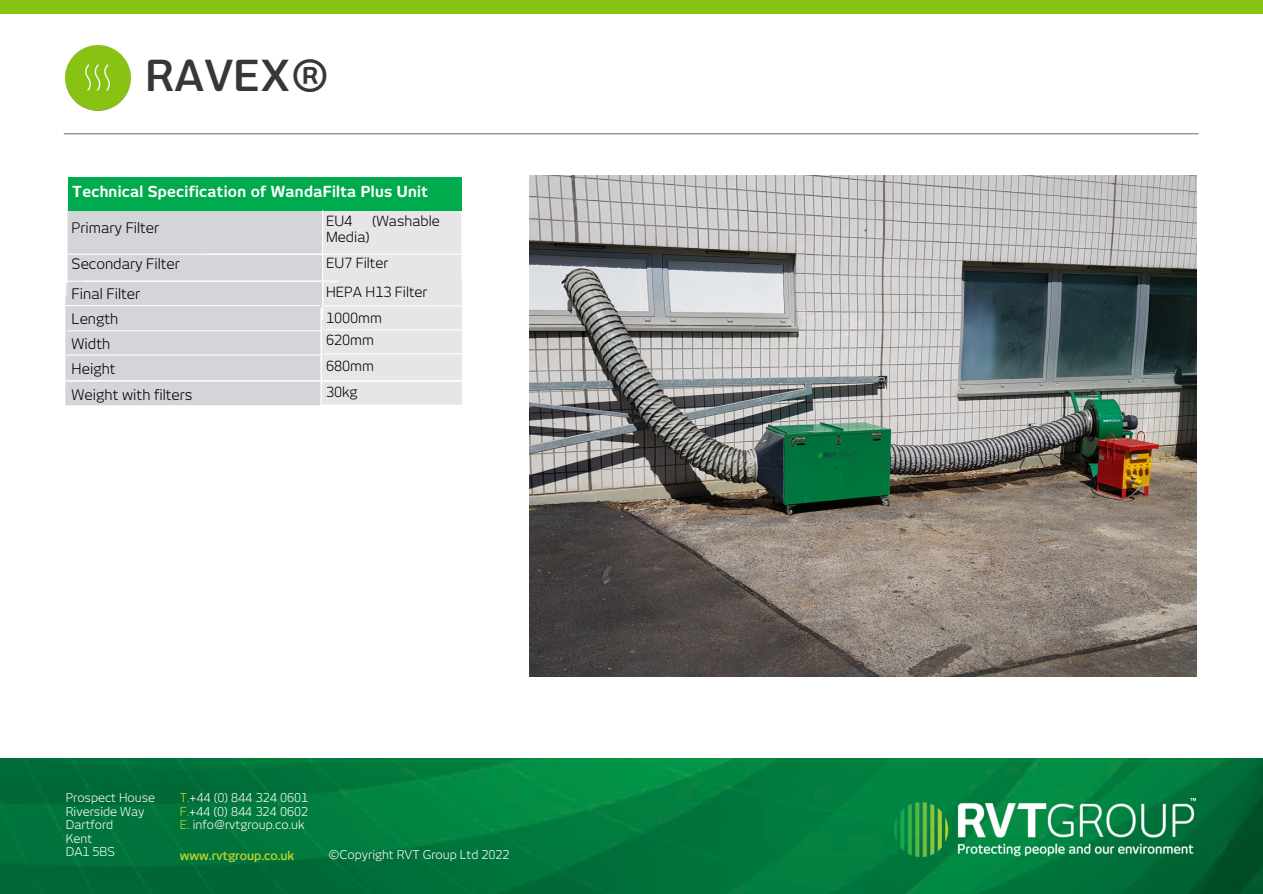
<style>
.page{position:relative;width:1263px;height:894px;background:#fff}
.page>*{position:absolute;margin:0;border:0;box-sizing:border-box;transform-origin:0 0}
.t1{font:600 42px "New June";letter-spacing:.005em;color:#353935}
.t2{font:700 15px "New June";letter-spacing:.02em;color:#fff}
.t3{font:14.25px/25.5px "New June";color:#000}
.t4{font:13.8px/26px "New June";color:#000}
.t5{font:12px/13.5px "New June";color:#fff}
.t6{font:600 12px "New June";color:#c1d42f}
.s1{color:#c1d42f}
</style>
<div class="page">
<div style="left:0;top:1px;width:1263px;height:12px;background:#88c313"></div>
<img style="left:0;top:758px;width:1263px;height:135px">
<div style="left:68px;top:177px;width:393px;height:33px;background:#00ab4e"></div>
<svg style="left:65px;top:208px;width:397px;height:197px;background:#d7dadc"></svg>
<hr style="left:207px;top:253px;width:255px;height:2px;background:#fff">
<hr style="left:84px;top:280px;width:255px;height:2px;background:#fff">
<hr style="left:64px;top:380px;width:255px;height:1px;background:#fff">
<hr style="left:323px;top:380px;width:140px;height:1px;background:#fff">
<hr style="left:65px;top:305px;width:255px;height:1px;background:#fff">
<hr style="left:67px;top:330px;width:255px;height:1px;background:#fff">
<hr style="left:66px;top:354px;width:255px;height:1px;background:#fff">
<hr style="left:323px;top:353px;width:140px;height:1px;background:#fff">
<hr style="left:323px;top:329px;width:140px;height:1px;background:#fff">
<hr style="left:323px;top:305px;width:140px;height:1px;background:#fff">
<img style="left:895px;top:798px;width:300px;height:58px">
<img style="left:530px;top:175px;width:667px;height:501px">
<hr style="left:64px;top:133px;width:1135px;height:1px;background:#787b81">
<img style="left:65px;top:46px;width:65px;height:65px">
<p class="t1" style="left:146px;top:50px;width:186px">RAVEX®</p>
<p class="t2" style="left:72px;top:182px;width:357px">Technical Specification of WandaFilta Plus Unit</p>
<p class="t3" style="left:72px;top:215px;width:89px">Primary Filter</p>
<p class="t3" style="left:72px;top:249px;width:110px;line-height:29.8px">Secondary Filter<br>Final Filter</p>
<p class="t3" style="left:72px;top:306px;width:122px">Length<br>Width<br>Height<br>Weight with filters</p>
<p class="t4" style="left:326px;top:208px;width:28px">EU4</p>
<p class="t4" style="left:373px;top:208px;width:69px">(Washable</p>
<p class="t4" style="left:326px;top:225px;width:64px;line-height:25.3px">Media)<br>EU7 Filter</p>
<p class="t4" style="left:326px;top:278px;width:103px;line-height:26.5px">HEPA H13 Filter<br>1000mm</p>
<p class="t4" style="left:326px;top:327px;width:49px;text-align:justify">620mm 680mm 30kg</p>
<p class="t5" style="left:66px;top:791px;width:91px">Prospect House<br>Riverside Way<br>Dartford</p>
<h2 class="t5" style="left:66px;top:831px;width:28px">Kent</h2>
<h2 class="t5" style="left:66px;top:845px;width:51px">DA1 5BS</h2>
<h2 class="t5" style="left:180px;top:791px;width:130px;text-align:justify"><span class="s1">T.</span>+44 (0) 844 324 0601<br><span class="s1">F.</span>+44 (0) 844 324 0602<br><span class="s1">E.</span> info@rvtgroup.co.uk</h2>
<p class="t6" style="left:180px;top:848px;width:116px">www.rvtgroup.co.uk</p>
<p class="t5" style="left:329px;top:847px;width:182px">©Copyright RVT Group Ltd 2022</p>
</div>
